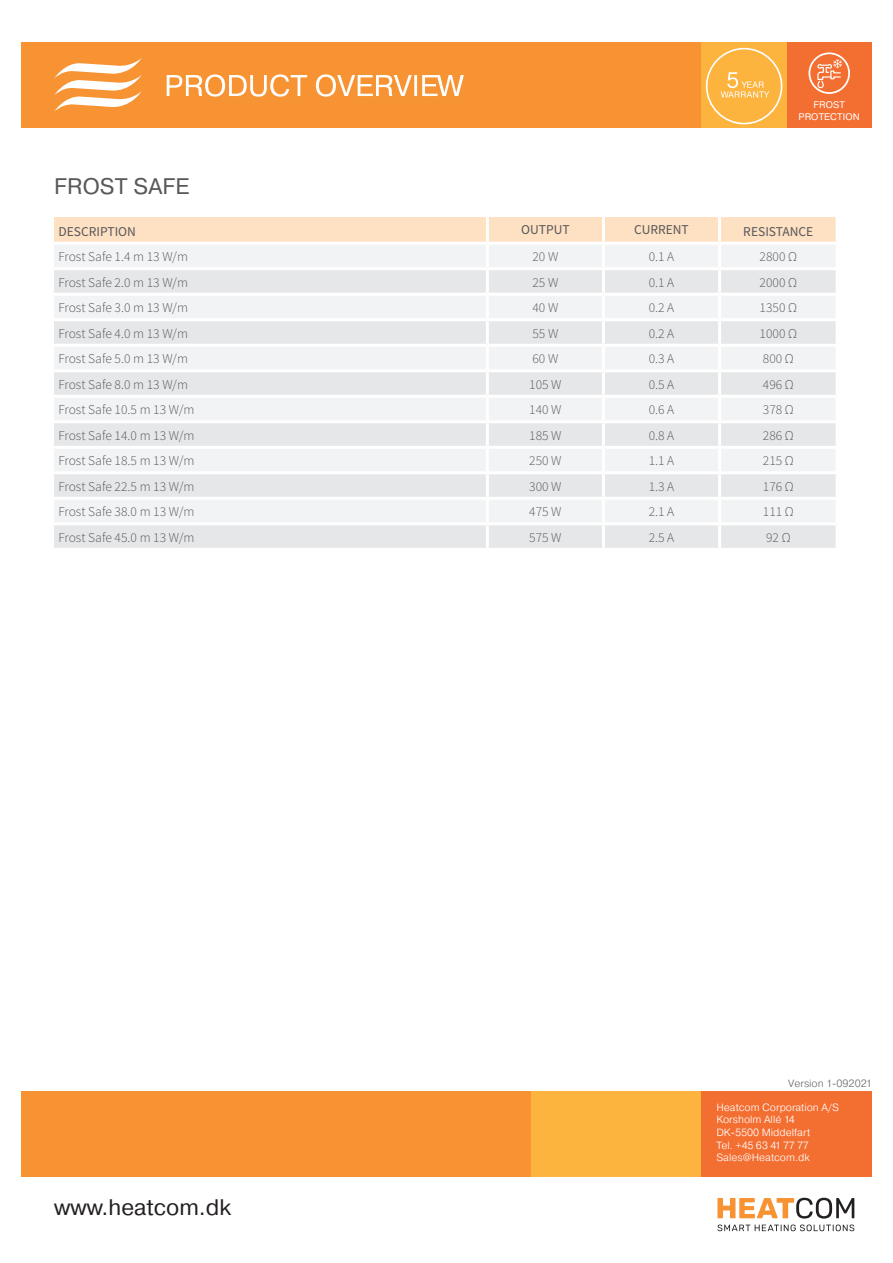
<style>
.page{position:relative;width:893px;height:1263px;background:#fff}
.page>*{position:absolute;margin:0;border:0;box-sizing:border-box;transform-origin:0 0}
.t1{font:22.5px "Pragmatica";color:#231f20}
.t2{font:22.5px "Pragmatica";letter-spacing:.01em;color:#57585a}
.t3{font:300 13.5px "Source Sans Pro";color:#57585a}
.t4{font:13.5px "Source Sans Pro";color:#57585a}
.t5{font:300 10.5px/12.6px "Pragmatica";color:#fff}
.t6{font:300 10.5px "Pragmatica";color:#6c6d70}
.t7{font:9.6px/11.4px "Pragmatica";letter-spacing:.015em;color:#fff;text-align:center}
</style>
<div class="page">
<div style="left:21px;top:43px;width:851px;height:85px;background:#f79332"></div>
<div style="left:787px;top:43px;width:85px;height:85px;background:#f36e31"></div>
<div style="left:702px;top:43px;width:85px;height:85px;background:#fcb43f"></div>
<svg style="left:706px;top:48px;width:76px;height:76px"></svg>
<svg style="left:808px;top:52px;width:42px;height:42px"></svg>
<svg style="left:54px;top:58px;width:88px;height:54px"></svg>
<div style="left:21px;top:1091px;width:851px;height:85px;background:#f79332"></div>
<div style="left:531px;top:1091px;width:171px;height:85px;background:#fcb43f"></div>
<div style="left:702px;top:1091px;width:170px;height:85px;background:#f36e31"></div>
<svg style="left:717px;top:1198px;width:137px;height:20px"></svg>
<svg style="left:717px;top:1224px;width:137px;height:7px"></svg>
<svg style="left:167px;top:74px;width:297px;height:23px"></svg>
<div style="left:54px;top:217px;width:782px;height:25px;background:#fee0c3"></div>
<div style="left:54px;top:245px;width:781px;height:277px;background:#f2f3f4"></div>
<div style="left:54px;top:270px;width:782px;height:23px;background:#e6e7e9"></div>
<div style="left:54px;top:321px;width:782px;height:23px;background:#e6e7e9"></div>
<div style="left:54px;top:372px;width:782px;height:23px;background:#e6e7e9"></div>
<div style="left:54px;top:423px;width:782px;height:23px;background:#e6e7e9"></div>
<div style="left:54px;top:474px;width:782px;height:23px;background:#e6e7e9"></div>
<div style="left:54px;top:525px;width:782px;height:23px;background:#e6e7e9"></div>
<hr style="left:486px;top:217px;width:3px;height:25px;background:#fff">
<hr style="left:602px;top:217px;width:3px;height:25px;background:#fff">
<hr style="left:718px;top:217px;width:3px;height:25px;background:#fff">
<hr style="left:486px;top:245px;width:3px;height:22px;background:#fff">
<hr style="left:602px;top:245px;width:3px;height:22px;background:#fff">
<hr style="left:718px;top:245px;width:3px;height:22px;background:#fff">
<hr style="left:51px;top:267px;width:436px;height:3px;background:#fff">
<hr style="left:487px;top:267px;width:116px;height:3px;background:#fff">
<hr style="left:486px;top:270px;width:3px;height:23px;background:#fff">
<hr style="left:603px;top:267px;width:117px;height:3px;background:#fff">
<hr style="left:602px;top:270px;width:3px;height:23px;background:#fff">
<hr style="left:720px;top:267px;width:119px;height:3px;background:#fff">
<hr style="left:718px;top:270px;width:3px;height:23px;background:#fff">
<hr style="left:51px;top:293px;width:436px;height:3px;background:#fff">
<hr style="left:487px;top:293px;width:116px;height:3px;background:#fff">
<hr style="left:486px;top:296px;width:3px;height:22px;background:#fff">
<hr style="left:603px;top:293px;width:117px;height:3px;background:#fff">
<hr style="left:602px;top:296px;width:3px;height:22px;background:#fff">
<hr style="left:720px;top:293px;width:119px;height:3px;background:#fff">
<hr style="left:718px;top:296px;width:3px;height:22px;background:#fff">
<hr style="left:51px;top:318px;width:436px;height:3px;background:#fff">
<hr style="left:487px;top:318px;width:116px;height:3px;background:#fff">
<hr style="left:486px;top:321px;width:3px;height:23px;background:#fff">
<hr style="left:603px;top:318px;width:117px;height:3px;background:#fff">
<hr style="left:602px;top:321px;width:3px;height:23px;background:#fff">
<hr style="left:720px;top:318px;width:119px;height:3px;background:#fff">
<hr style="left:718px;top:321px;width:3px;height:23px;background:#fff">
<hr style="left:51px;top:344px;width:436px;height:3px;background:#fff">
<hr style="left:487px;top:344px;width:116px;height:3px;background:#fff">
<hr style="left:486px;top:347px;width:3px;height:22px;background:#fff">
<hr style="left:603px;top:344px;width:117px;height:3px;background:#fff">
<hr style="left:602px;top:347px;width:3px;height:22px;background:#fff">
<hr style="left:720px;top:344px;width:119px;height:3px;background:#fff">
<hr style="left:718px;top:347px;width:3px;height:22px;background:#fff">
<hr style="left:51px;top:369px;width:436px;height:3px;background:#fff">
<hr style="left:487px;top:369px;width:116px;height:3px;background:#fff">
<hr style="left:486px;top:372px;width:3px;height:23px;background:#fff">
<hr style="left:603px;top:369px;width:117px;height:3px;background:#fff">
<hr style="left:602px;top:372px;width:3px;height:23px;background:#fff">
<hr style="left:720px;top:369px;width:119px;height:3px;background:#fff">
<hr style="left:718px;top:372px;width:3px;height:23px;background:#fff">
<hr style="left:51px;top:395px;width:436px;height:3px;background:#fff">
<hr style="left:487px;top:395px;width:116px;height:3px;background:#fff">
<hr style="left:486px;top:398px;width:3px;height:22px;background:#fff">
<hr style="left:603px;top:395px;width:117px;height:3px;background:#fff">
<hr style="left:602px;top:398px;width:3px;height:22px;background:#fff">
<hr style="left:720px;top:395px;width:119px;height:3px;background:#fff">
<hr style="left:718px;top:398px;width:3px;height:22px;background:#fff">
<hr style="left:51px;top:420px;width:436px;height:3px;background:#fff">
<hr style="left:487px;top:420px;width:116px;height:3px;background:#fff">
<hr style="left:486px;top:423px;width:3px;height:23px;background:#fff">
<hr style="left:603px;top:420px;width:117px;height:3px;background:#fff">
<hr style="left:602px;top:423px;width:3px;height:23px;background:#fff">
<hr style="left:720px;top:420px;width:119px;height:3px;background:#fff">
<hr style="left:718px;top:423px;width:3px;height:23px;background:#fff">
<hr style="left:51px;top:446px;width:436px;height:3px;background:#fff">
<hr style="left:487px;top:446px;width:116px;height:3px;background:#fff">
<hr style="left:486px;top:449px;width:3px;height:22px;background:#fff">
<hr style="left:603px;top:446px;width:117px;height:3px;background:#fff">
<hr style="left:602px;top:449px;width:3px;height:22px;background:#fff">
<hr style="left:720px;top:446px;width:119px;height:3px;background:#fff">
<hr style="left:718px;top:449px;width:3px;height:22px;background:#fff">
<hr style="left:51px;top:471px;width:436px;height:3px;background:#fff">
<hr style="left:487px;top:471px;width:116px;height:3px;background:#fff">
<hr style="left:486px;top:474px;width:3px;height:23px;background:#fff">
<hr style="left:603px;top:471px;width:117px;height:3px;background:#fff">
<hr style="left:602px;top:474px;width:3px;height:23px;background:#fff">
<hr style="left:720px;top:471px;width:119px;height:3px;background:#fff">
<hr style="left:718px;top:474px;width:3px;height:23px;background:#fff">
<hr style="left:51px;top:497px;width:436px;height:3px;background:#fff">
<hr style="left:487px;top:497px;width:116px;height:3px;background:#fff">
<hr style="left:486px;top:500px;width:3px;height:22px;background:#fff">
<hr style="left:603px;top:497px;width:117px;height:3px;background:#fff">
<hr style="left:602px;top:500px;width:3px;height:22px;background:#fff">
<hr style="left:720px;top:497px;width:119px;height:3px;background:#fff">
<hr style="left:718px;top:500px;width:3px;height:22px;background:#fff">
<hr style="left:486px;top:525px;width:3px;height:23px;background:#fff">
<hr style="left:602px;top:525px;width:3px;height:23px;background:#fff">
<hr style="left:718px;top:525px;width:3px;height:23px;background:#fff">
<p class="t7" style="left:798px;top:100px;width:63px">FROST<br>PROTECTION</p>
<p class="t2" style="left:54px;top:173px;width:137px">FROST SAFE</p>
<p class="t4" style="left:59px;top:223px;width:79px">DESCRIPTION</p>
<p class="t4" style="left:521px;top:221px;width:50px">OUTPUT</p>
<p class="t4" style="left:634px;top:221px;width:56px">CURRENT</p>
<p class="t4" style="left:743px;top:223px;width:72px">RESISTANCE</p>
<p class="t3" style="left:59px;top:248px;width:131px">Frost Safe 1.4 m 13 W/m</p>
<p class="t3" style="left:532px;top:248px;width:27px">20 W</p>
<p class="t3" style="left:649px;top:248px;width:27px">0.1 A</p>
<p class="t3" style="left:760px;top:248px;width:39px">2800 Ω</p>
<p class="t3" style="left:59px;top:274px;width:131px">Frost Safe 2.0 m 13 W/m</p>
<p class="t3" style="left:532px;top:274px;width:27px">25 W</p>
<p class="t3" style="left:649px;top:274px;width:27px">0.1 A</p>
<p class="t3" style="left:760px;top:274px;width:39px">2000 Ω</p>
<p class="t3" style="left:59px;top:299px;width:131px">Frost Safe 3.0 m 13 W/m</p>
<p class="t3" style="left:532px;top:299px;width:27px">40 W</p>
<p class="t3" style="left:649px;top:299px;width:27px">0.2 A</p>
<p class="t3" style="left:760px;top:299px;width:39px">1350 Ω</p>
<p class="t3" style="left:59px;top:325px;width:131px">Frost Safe 4.0 m 13 W/m</p>
<p class="t3" style="left:532px;top:325px;width:27px">55 W</p>
<p class="t3" style="left:649px;top:325px;width:27px">0.2 A</p>
<p class="t3" style="left:760px;top:325px;width:39px">1000 Ω</p>
<p class="t3" style="left:59px;top:350px;width:131px">Frost Safe 5.0 m 13 W/m</p>
<p class="t3" style="left:532px;top:350px;width:27px">60 W</p>
<p class="t3" style="left:649px;top:350px;width:27px">0.3 A</p>
<p class="t3" style="left:763px;top:350px;width:33px">800 Ω</p>
<p class="t3" style="left:59px;top:376px;width:131px">Frost Safe 8.0 m 13 W/m</p>
<p class="t3" style="left:529px;top:376px;width:34px">105 W</p>
<p class="t3" style="left:649px;top:376px;width:27px">0.5 A</p>
<p class="t3" style="left:763px;top:376px;width:33px">496 Ω</p>
<p class="t3" style="left:59px;top:401px;width:137px">Frost Safe 10.5 m 13 W/m</p>
<p class="t3" style="left:529px;top:401px;width:34px">140 W</p>
<p class="t3" style="left:649px;top:401px;width:27px">0.6 A</p>
<p class="t3" style="left:763px;top:401px;width:33px">378 Ω</p>
<p class="t3" style="left:59px;top:427px;width:137px">Frost Safe 14.0 m 13 W/m</p>
<p class="t3" style="left:529px;top:427px;width:34px">185 W</p>
<p class="t3" style="left:649px;top:427px;width:27px">0.8 A</p>
<p class="t3" style="left:763px;top:427px;width:33px">286 Ω</p>
<p class="t3" style="left:59px;top:452px;width:137px">Frost Safe 18.5 m 13 W/m</p>
<p class="t3" style="left:529px;top:452px;width:34px">250 W</p>
<p class="t3" style="left:649px;top:452px;width:27px">1.1 A</p>
<p class="t3" style="left:763px;top:452px;width:33px">215 Ω</p>
<p class="t3" style="left:59px;top:478px;width:137px">Frost Safe 22.5 m 13 W/m</p>
<p class="t3" style="left:529px;top:478px;width:34px">300 W</p>
<p class="t3" style="left:649px;top:478px;width:27px">1.3 A</p>
<p class="t3" style="left:763px;top:478px;width:33px">176 Ω</p>
<p class="t3" style="left:59px;top:503px;width:137px">Frost Safe 38.0 m 13 W/m</p>
<p class="t3" style="left:529px;top:503px;width:34px">475 W</p>
<p class="t3" style="left:649px;top:503px;width:27px">2.1 A</p>
<p class="t3" style="left:763px;top:503px;width:33px">111 Ω</p>
<p class="t3" style="left:59px;top:529px;width:137px">Frost Safe 45.0 m 13 W/m</p>
<p class="t3" style="left:529px;top:529px;width:34px">575 W</p>
<p class="t3" style="left:649px;top:529px;width:27px">2.5 A</p>
<p class="t3" style="left:766px;top:529px;width:26px">92 Ω</p>
<p class="t6" style="left:788px;top:1077px;width:85px">Version 1-092021</p>
<h1 class="t1" style="left:54px;top:1193px;width:178px">www.heatcom.dk</h1>
<p class="t5" style="left:716px;top:1101px;width:124px">Heatcom Corporation A/S<br>Korsholm Allé 14<br>DK-5500 Middelfart<br>Tel. +45 63 41 77 77<br>Sales@Heatcom.dk</p>
</div>
